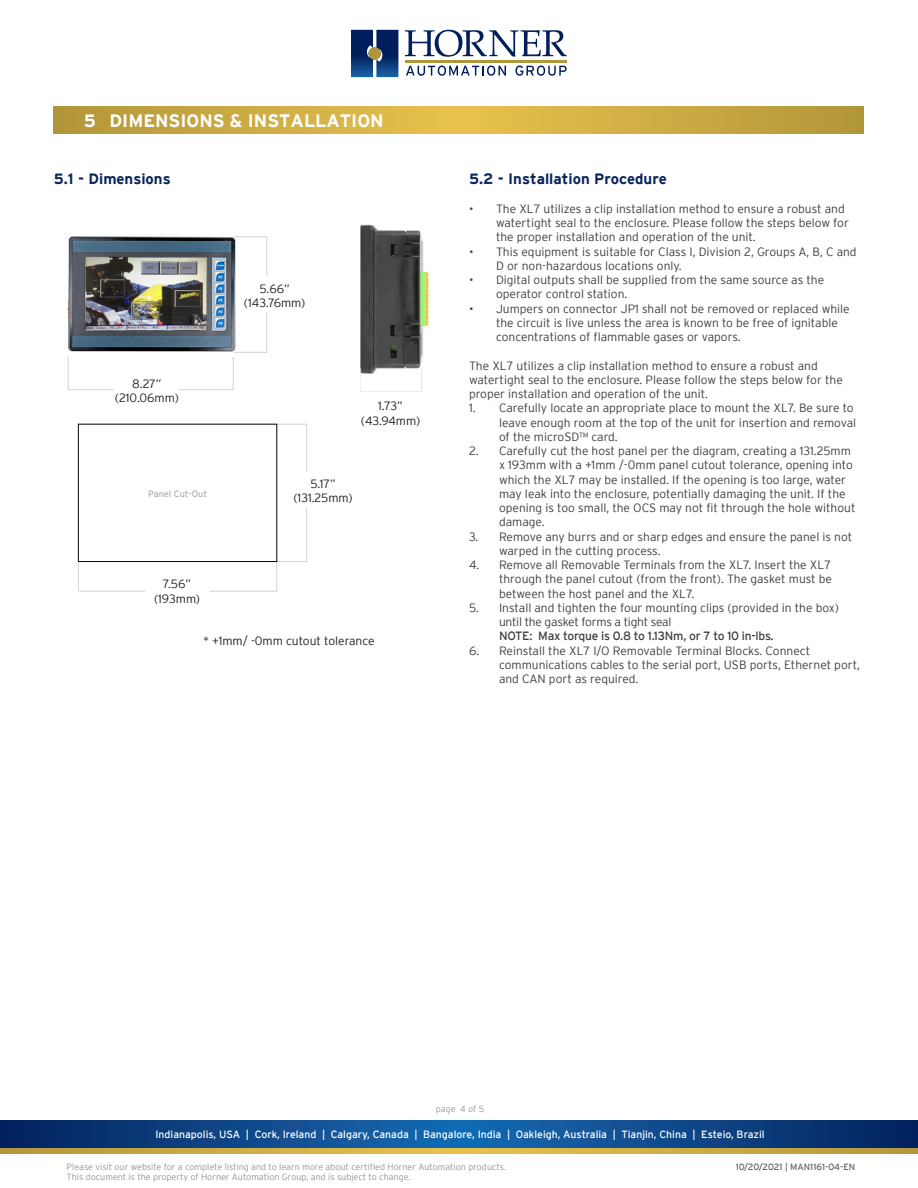
<style>
.page{position:relative;width:918px;height:1188px;background:#fff}
.page>*{position:absolute;margin:0;border:0;box-sizing:border-box;transform-origin:0 0}
.t1{font:700 18px "Interstate";color:#fff}
.t2{font:700 15px "Interstate";color:#09255b}
.t3{font:300 12px/14.2px "Interstate";color:#3e3e3f}
.t4{font:300 12px "Interstate";color:#231f20}
.t5{font:12px "Interstate";letter-spacing:-.02em;color:#3e3e3f}
.t6{font:10.5px "Interstate";color:#fff}
.t7{font:9.15px "Interstate";color:#afb0b4}
.t8{font:300 9px/10.8px "Interstate";color:#939598}
.t9{font:9px "Interstate";color:#636366}
</style>
<div class="page">
<svg style="left:0;top:1120px;width:918px;height:29px;background:#144985"></svg>
<svg style="left:0;top:1149px;width:918px;height:4px;background:#cdac44"></svg>
<svg style="left:405px;top:30px;width:162px;height:27px"></svg>
<hr style="left:405px;top:60px;width:162px;height:3px;background:#b19539">
<svg style="left:351px;top:30px;width:47px;height:47px;background:#183e78"></svg>
<div style="left:368px;top:47px;width:13px;height:13px;background:#b19539;border-radius:50%"></div>
<svg style="left:406px;top:66px;width:100px;height:10px"></svg>
<svg style="left:515px;top:66px;width:52px;height:10px"></svg>
<svg style="left:54px;top:107px;width:810px;height:27px;background:#cdac43"></svg>
<div style="left:78px;top:424px;width:199px;height:138px;border:1px solid #000"></div>
<svg style="left:278px;top:424px;width:28px;height:1px"></svg>
<hr style="left:306px;top:424px;width:1px;height:138px;background:#d1d2d4">
<svg style="left:276px;top:561px;width:30px;height:30px"></svg>
<svg style="left:78px;top:563px;width:1px;height:28px"></svg>
<hr style="left:79px;top:591px;width:198px;height:1px;background:#d1d2d4">
<img style="left:68px;top:234px;width:171px;height:118px">
<hr style="left:233px;top:357px;width:1px;height:33px;background:#d1d2d4">
<hr style="left:68px;top:357px;width:1px;height:33px;background:#d1d2d4">
<hr style="left:69px;top:389px;width:164px;height:1px;background:#d1d2d4">
<hr style="left:234px;top:236px;width:33px;height:1px;background:#d1d2d4">
<hr style="left:234px;top:352px;width:33px;height:1px;background:#d1d2d4">
<hr style="left:266px;top:236px;width:1px;height:116px;background:#d1d2d4">
<div style="left:115px;top:372px;width:64px;height:36px;background:#fff"></div>
<div style="left:242px;top:277px;width:65px;height:35px;background:#fff"></div>
<img style="left:360px;top:224px;width:69px;height:168px">
<div style="left:288px;top:472px;width:70px;height:36px;background:#fff"></div>
<div style="left:145px;top:572px;width:64px;height:36px;background:#fff"></div>
<p class="t1" style="left:84px;top:110px;width:301px">5 DIMENSIONS &amp; INSTALLATION</p>
<p class="t2" style="left:54px;top:171px;width:118px">5.1 - Dimensions</p>
<p class="t4" style="left:132px;top:377px;width:31px">8.27”</p>
<p class="t4" style="left:115px;top:391px;width:66px">(210.06mm)</p>
<p class="t7" style="left:148px;top:489px;width:61px">Panel Cut-Out</p>
<p class="t4" style="left:163px;top:577px;width:30px">7.56”</p>
<p class="t4" style="left:154px;top:592px;width:48px">(193mm)</p>
<p class="t4" style="left:259px;top:282px;width:32px">5.66”</p>
<p class="t4" style="left:244px;top:296px;width:63px">(143.76mm)</p>
<p class="t4" style="left:378px;top:399px;width:26px">1.73”</p>
<p class="t4" style="left:361px;top:414px;width:61px">(43.94mm)</p>
<p class="t4" style="left:310px;top:477px;width:27px">5.17”</p>
<p class="t4" style="left:293px;top:491px;width:61px">(131.25mm)</p>
<p class="t4" style="left:203px;top:634px;width:173px">* +1mm/ -0mm cutout tolerance</p>
<p class="t2" style="left:469px;top:171px;width:199px">5.2 - Installation Procedure</p>
<p class="t3" style="left:496px;top:201px;width:354px;text-indent:-27px">• The XL7 utilizes a clip installation method to ensure a robust and watertight seal to the enclosure. Please follow the steps below for the proper installation and operation of the unit.</p>
<p class="t3" style="left:496px;top:244px;width:362px;text-indent:-27px">• This equipment is suitable for Class I, Division 2, Groups A, B, C and<br>D or non-hazardous locations only.</p>
<p class="t3" style="left:496px;top:273px;width:330px;text-indent:-27px">• Digital outputs shall be supplied from the same source as the operator control station.</p>
<p class="t3" style="left:496px;top:301px;width:355px;text-indent:-27px">• Jumpers on connector JP1 shall not be removed or replaced while the circuit is live unless the area is known to be free of ignitable concentrations of flammable gases or vapors.</p>
<p class="t3" style="left:469px;top:358px;width:375px">The XL7 utilizes a clip installation method to ensure a robust and watertight seal to the enclosure. Please follow the steps below for the proper installation and operation of the unit.</p>
<p class="t3" style="left:499px;top:401px;width:359px;text-indent:-30px">1. Carefully locate an appropriate place to mount the XL7. Be sure to leave enough room at the top of the unit for insertion and removal of the microSD™ card.</p>
<p class="t3" style="left:499px;top:444px;width:358px;text-indent:-30px">2. Carefully cut the host panel per the diagram, creating a 131.25mm x 193mm with a +1mm /-0mm panel cutout tolerance, opening into which the XL7 may be installed. If the opening is too large, water may leak into the enclosure, potentially damaging the unit. If the opening is too small, the OCS may not fit through the hole without damage.</p>
<p class="t3" style="left:499px;top:529px;width:355px;text-indent:-30px">3. Remove any burrs and or sharp edges and ensure the panel is not warped in the cutting process.</p>
<p class="t3" style="left:499px;top:558px;width:335px;text-align:justify;text-indent:-30px">4. Remove all Removable Terminals from the XL7. Insert the XL7 through the panel cutout (from the front). The gasket must be between the host panel and the XL7.</p>
<p class="t3" style="left:499px;top:600px;width:341px;text-indent:-30px">5. Install and tighten the four mounting clips (provided in the box) until the gasket forms a tight seal</p>
<p class="t5" style="left:499px;top:629px;width:276px">NOTE: Max torque is 0.8 to 1.13Nm, or 7 to 10 in-lbs.</p>
<p class="t3" style="left:499px;top:643px;width:363px;text-indent:-30px">6. Reinstall the XL7 I/O Removable Terminal Blocks. Connect communications cables to the serial port, USB ports, Ethernet port, and CAN port as required.</p>
<p class="t8" style="left:436px;top:1103px;width:50px">page 4 of 5</p>
<p class="t6" style="left:156px;top:1128px;width:611px">Indianapolis, USA | Cork, Ireland | Calgary, Canada | Bangalore, India | Oakleigh, Australia | Tianjin, China | Esteio, Brazil</p>
<p class="t8" style="left:67px;top:1161px;width:441px">Please visit our website for a complete listing and to learn more about certified Horner Automation products.<br>This document is the property of Horner Automation Group, and is subject to change.</p>
<p class="t9" style="left:736px;top:1162px;width:121px">10/20/2021 | MAN1161-04-EN</p>
</div>
